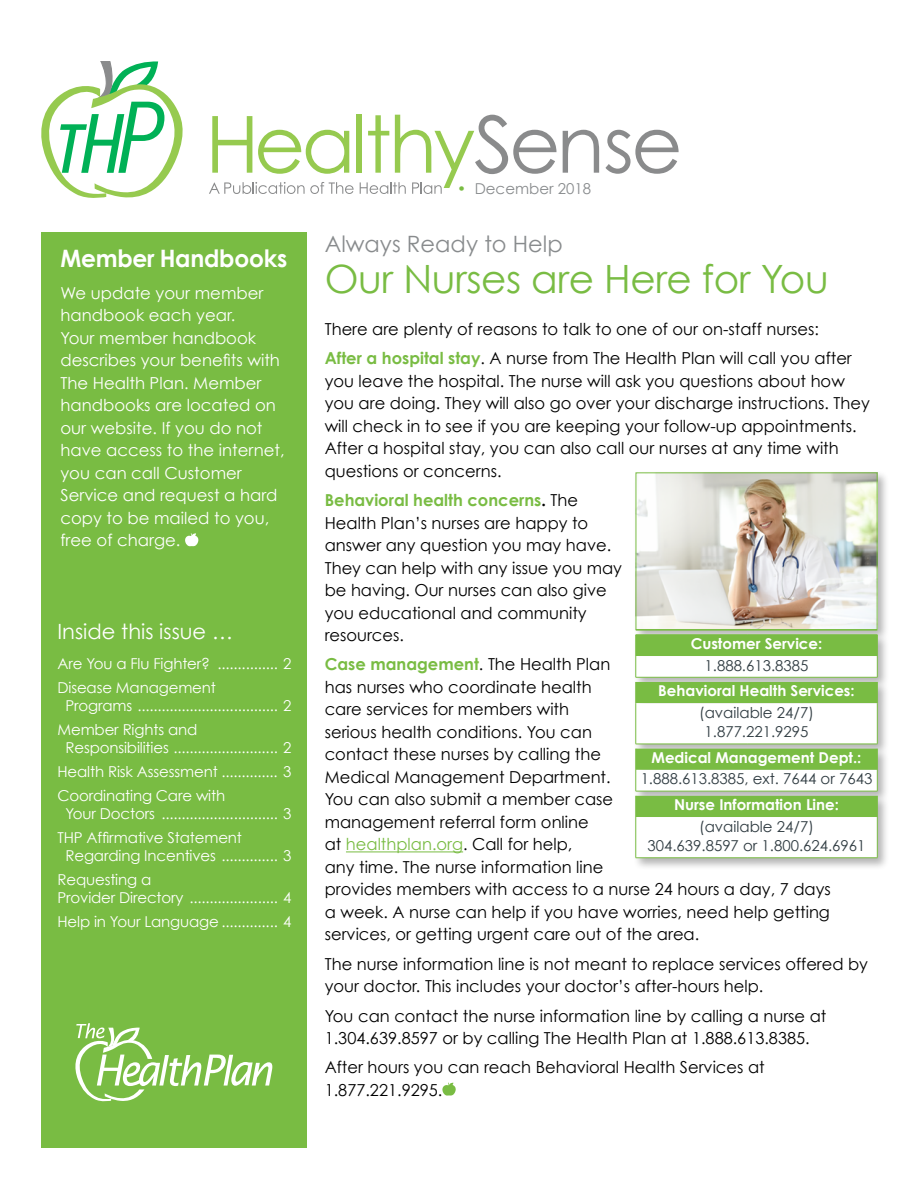
<style>
.page{position:relative;width:918px;height:1188px;background:#fff}
.page>*{position:absolute;margin:0;border:0;box-sizing:border-box;transform-origin:0 0}
.t1{font:39px "Century Gothic";letter-spacing:-.01em;color:#79bc43}
.t2{font:700 24px "Century Gothic";letter-spacing:-.01em;color:#fff}
.t3{font:22.5px "Century Gothic";color:#888b8d}
.t4{font:21px "Century Gothic";color:#fff}
.t5{font:16.5px/22.5px "Century Gothic";color:#000}
.t6{font:16.5px/22.5px "Century Gothic";color:#fff}
.t7{font:15px/24px "Century Gothic";letter-spacing:-.01em;color:#fff}
.t8{font:15px/19.5px "Century Gothic";color:#303c42;text-align:center}
.t9{font:700 15px "Century Gothic";color:#fff}
.t10{font:15px "Century Gothic";color:#888b8d}
.s1{color:#79bc43}
.s2{font-weight:700;color:#79bc43}
.s3{font-weight:700}
</style>
<div class="page">
<div style="left:41px;top:232px;width:266px;height:916px;background:#79bc43"></div>
<svg style="left:75px;top:1023px;width:197px;height:79px"></svg>
<svg style="left:212px;top:116px;width:40px;height:57px"></svg>
<svg style="left:258px;top:130px;width:91px;height:44px"></svg>
<div style="left:357px;top:115px;width:5px;height:58px;background:#96ca4f"></div>
<svg style="left:563px;top:130px;width:36px;height:43px"></svg>
<svg style="left:605px;top:130px;width:74px;height:44px"></svg>
<svg style="left:209px;top:182px;width:145px;height:12px"></svg>
<svg style="left:360px;top:115px;width:196px;height:79px"></svg>
<svg style="left:41px;top:61px;width:142px;height:137px"></svg>
<hr style="left:346px;top:851px;width:117px;height:1px;background:#79bc43">
<svg style="left:442px;top:1083px;width:14px;height:13px"></svg>
<div style="left:633px;top:470px;width:257px;height:400px;background:#000;opacity:.3"></div>
<img style="left:638px;top:474px;width:238px;height:154px">
<div style="left:636px;top:472px;width:242px;height:158px;border:1px solid #79bc43"></div>
<div style="left:637px;top:636px;width:240px;height:20px;background:#79bc43"></div>
<svg style="left:636px;top:656px;width:241px;height:202px"></svg>
<hr style="left:636px;top:630px;width:112px;height:1px;background:#79bc43">
<hr style="left:748px;top:630px;width:129px;height:1px;background:#79bc43">
<hr style="left:636px;top:635px;width:112px;height:1px;background:#79bc43">
<hr style="left:748px;top:635px;width:130px;height:1px;background:#79bc43">
<hr style="left:636px;top:677px;width:112px;height:1px;background:#79bc43">
<hr style="left:748px;top:677px;width:130px;height:1px;background:#79bc43">
<svg style="left:636px;top:636px;width:1px;height:67px"></svg>
<svg style="left:877px;top:635px;width:1px;height:68px"></svg>
<hr style="left:636px;top:703px;width:1px;height:41px;background:#79bc43">
<hr style="left:877px;top:703px;width:1px;height:41px;background:#79bc43">
<hr style="left:636px;top:744px;width:112px;height:1px;background:#79bc43">
<hr style="left:748px;top:744px;width:130px;height:1px;background:#79bc43">
<hr style="left:636px;top:791px;width:112px;height:1px;background:#79bc43">
<hr style="left:748px;top:791px;width:130px;height:1px;background:#79bc43">
<svg style="left:636px;top:749px;width:1px;height:68px"></svg>
<svg style="left:877px;top:749px;width:1px;height:68px"></svg>
<hr style="left:636px;top:817px;width:1px;height:41px;background:#79bc43">
<hr style="left:877px;top:817px;width:1px;height:41px;background:#79bc43">
<hr style="left:636px;top:858px;width:112px;height:1px;background:#79bc43">
<hr style="left:748px;top:858px;width:130px;height:1px;background:#79bc43">
<svg style="left:185px;top:533px;width:14px;height:14px"></svg>
<h2 class="t2" style="left:60px;top:243px;width:228px">Member Handbooks</h2>
<p class="t6" style="left:60px;top:281px;width:226px">We update your member handbook each year.<br>Your member handbook describes your benefits with<br>The Health Plan. Member handbooks are located on our website. If you do not have access to the internet, you can call Customer<br>Service and request a hard copy to be mailed to you, free of charge.</p>
<p class="t4" style="left:57px;top:619px;width:177px">Inside this issue …</p>
<p class="t7" style="left:57px;top:652px;width:236px">Are You a Flu Fighter? ............... 2<br>Disease Management</p>
<p class="t7" style="left:57px;top:694px;width:236px;text-indent:8px">Programs ................................... 2<br>Member Rights and</p>
<p class="t7" style="left:57px;top:736px;width:236px;text-align:justify;text-indent:8px">Responsibilities .......................... 2<br>Health Risk Assessment .............. 3<br>Coordinating Care with</p>
<p class="t7" style="left:57px;top:802px;width:236px;text-indent:8px">Your Doctors ............................. 3<br>THP Affirmative Statement</p>
<p class="t7" style="left:57px;top:844px;width:236px;text-indent:8px">Regarding Incentives .............. 3<br>Requesting a</p>
<p class="t7" style="left:57px;top:886px;width:236px">Provider Directory ...................... 4<br>Help in Your Language .............. 4</p>
<p class="t10" style="left:457px;top:179px;width:135px"><span class="s1">•</span> December 2018</p>
<h3 class="t3" style="left:325px;top:231px;width:240px">Always Ready to Help</h3>
<h1 class="t1" style="left:325px;top:256px;width:506px">Our Nurses are Here for You</h1>
<p class="t5" style="left:325px;top:314px;width:529px;line-height:29.2px">There are plenty of reasons to talk to one of our on-staff nurses:<br><span class="s2">After a hospital stay</span>. A nurse from The Health Plan will call you after</p>
<p class="t5" style="left:325px;top:369px;width:547px">you leave the hospital. The nurse will ask you questions about how you are doing. They will also go over your discharge instructions. They will check in to see if you are keeping your follow-up appointments.<br>After a hospital stay, you can also call our nurses at any time with questions or concerns.</p>
<p class="t5" style="left:325px;top:489px;width:299px"><span class="s2">Behavioral health concerns</span><span class="s3">.</span> The<br>Health Plan’s nurses are happy to answer any question you may have.<br>They can help with any issue you may be having. Our nurses can also give you educational and community resources.</p>
<p class="t5" style="left:325px;top:653px;width:508px"><span class="s2">Case management</span>. The Health Plan<br>has nurses who coordinate health<br>care services for members with<br>serious health conditions. You can<br>contact these nurses by calling the<br>Medical Management Department.<br>You can also submit a member case<br>management referral form online<br>at <span class="s1">healthplan.org</span>. Call for help,<br>any time. The nurse information line<br>provides members with access to a nurse 24 hours a day, 7 days a week. A nurse can help if you have worries, need help getting services, or getting urgent care out of the area.</p>
<p class="t5" style="left:325px;top:952px;width:545px">The nurse information line is not meant to replace services offered by your doctor. This includes your doctor’s after-hours help.</p>
<p class="t5" style="left:325px;top:1004px;width:503px">You can contact the nurse information line by calling a nurse at<br>1.304.639.8597 or by calling The Health Plan at 1.888.613.8385.</p>
<p class="t5" style="left:325px;top:1056px;width:441px">After hours you can reach Behavioral Health Services at<br>1.877.221.9295.</p>
<p class="t9" style="left:691px;top:634px;width:133px">Customer Service:</p>
<p class="t8" style="left:705px;top:655px;width:105px">1.888.613.8385</p>
<p class="t9" style="left:658px;top:682px;width:198px">Behavioral Health Services:</p>
<p class="t8" style="left:699px;top:702px;width:116px">(available 24/7)<br>1.877.221.9295</p>
<p class="t9" style="left:652px;top:748px;width:212px">Medical Management Dept.:</p>
<p class="t8" style="left:641px;top:769px;width:233px">1.888.613.8385, ext. 7644 or 7643</p>
<p class="t9" style="left:674px;top:795px;width:166px">Nurse Information Line:</p>
<p class="t8" style="left:648px;top:816px;width:219px">(available 24/7)<br>304.639.8597 or 1.800.624.6961</p>
</div>
